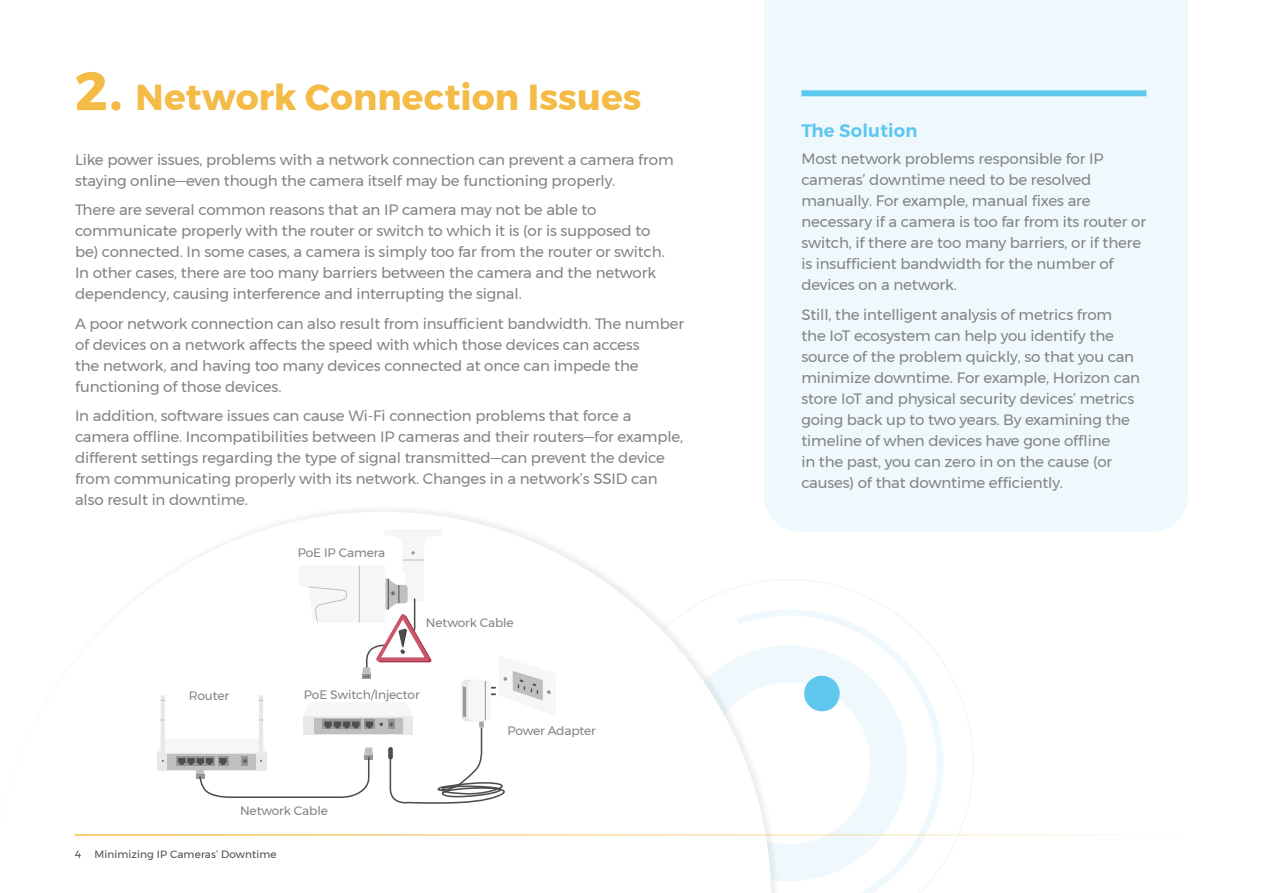
<style>
.page{position:relative;width:1263px;height:893px;background:#fff}
.page>*{position:absolute;margin:0;border:0;box-sizing:border-box;transform-origin:0 0}
.t1{font:700 36px "Montserrat";color:#f4bb46}
.t2{font:600 18px "Montserrat";letter-spacing:.01em;color:#5ec7ed}
.t3{font:15px/21px "Montserrat";letter-spacing:-.01em;color:#838383}
.t4{font:12.15px "Montserrat";letter-spacing:-.01em;color:#838383}
.t5{font:10.5px "Montserrat";letter-spacing:.01em;color:#4d4d4d}
.s1{font-size:54px}
</style>
<div class="page">
<svg style="left:780px;top:579px;width:194px;height:314px"></svg>
<div style="left:0;top:503px;width:780px;height:390px;background:#000;opacity:.07"></div>
<svg style="left:0;top:512px;width:771px;height:381px"></svg>
<div style="left:764px;top:0;width:424px;height:532px;background:#eff9fd"></div>
<div style="left:801px;top:90px;width:345px;height:6px;background:#5ec7ed"></div>
<svg style="left:157px;top:529px;width:399px;height:275px"></svg>
<hr style="left:75px;top:834px;width:1113px;height:2px;background:#f4bb46">
<h1 class="t1" style="left:75px;top:68px;width:568px"><span class="s1">2.</span> Network Connection Issues</h1>
<p class="t3" style="left:75px;top:149px;width:600px">Like power issues, problems with a network connection can prevent a camera from staying online—even though the camera itself may be functioning properly.</p>
<p class="t3" style="left:75px;top:199px;width:591px">There are several common reasons that an IP camera may not be able to communicate properly with the router or switch to which it is (or is supposed to be) connected. In some cases, a camera is simply too far from the router or switch.<br>In other cases, there are too many barriers between the camera and the network dependency, causing interference and interrupting the signal.</p>
<p class="t3" style="left:75px;top:313px;width:611px">A poor network connection can also result from insufficient bandwidth. The number of devices on a network affects the speed with which those devices can access<br>the network, and having too many devices connected at once can impede the functioning of those devices.</p>
<p class="t3" style="left:75px;top:405px;width:610px">In addition, software issues can cause Wi-Fi connection problems that force a camera offline. Incompatibilities between IP cameras and their routers—for example, different settings regarding the type of signal transmitted—can prevent the device from communicating properly with its network. Changes in a network’s SSID can also result in downtime.</p>
<p class="t4" style="left:298px;top:543px;width:89px">PoE IP Camera</p>
<p class="t4" style="left:426px;top:614px;width:89px">Network Cable</p>
<p class="t4" style="left:189px;top:686px;width:42px">Router</p>
<p class="t4" style="left:304px;top:686px;width:117px">PoE Switch/Injector</p>
<p class="t4" style="left:240px;top:801px;width:89px">Network Cable</p>
<p class="t5" style="left:75px;top:846px;width:8px">4</p>
<p class="t5" style="left:94px;top:846px;width:184px">Minimizing IP Cameras’ Downtime</p>
<p class="t4" style="left:507px;top:721px;width:90px">Power Adapter</p>
<p class="t2" style="left:801px;top:117px;width:118px">The Solution</p>
<p class="t3" style="left:801px;top:148px;width:346px">Most network problems responsible for IP cameras’ downtime need to be resolved manually. For example, manual fixes are necessary if a camera is too far from its router or switch, if there are too many barriers, or if there is insufficient bandwidth for the number of devices on a network.</p>
<p class="t3" style="left:801px;top:304px;width:340px">Still, the intelligent analysis of metrics from the IoT ecosystem can help you identify the source of the problem quickly, so that you can minimize downtime. For example, Horizon can store IoT and physical security devices’ metrics going back up to two years. By examining the timeline of when devices have gone offline<br>in the past, you can zero in on the cause (or causes) of that downtime efficiently.</p>
</div>
